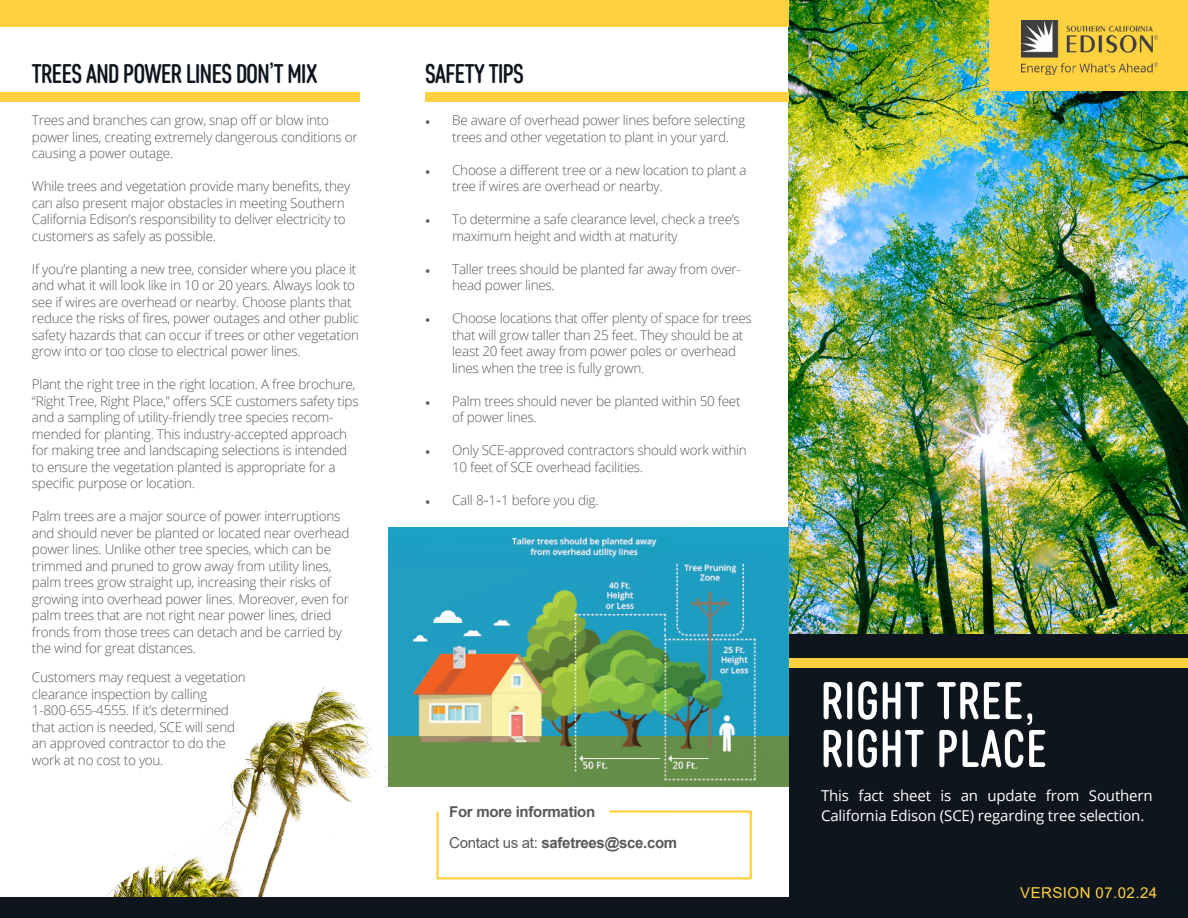
<style>
.page{position:relative;width:1188px;height:918px;background:#fff}
.page>*{position:absolute;margin:0;border:0;box-sizing:border-box;transform-origin:0 0}
.t1{font:500 52.8px "Core Sans DS47 Cn";letter-spacing:.03em;color:#fff}
.t2{font:500 27px "Core Sans DS47 Cn";letter-spacing:-.02em;color:#0e151d}
.t3{font:15px/20.2px "Open Sans";letter-spacing:-.01em;color:#fff}
.t4{font:700 15px/31.5px "Arial";letter-spacing:-.02em;color:#58595b}
.t5{font:15px "Arial";letter-spacing:.03em;color:#ffd13f}
.t6{font:300 13.5px/16.5px "Open Sans";letter-spacing:-.02em;color:#58595b}
.s1{font-family:"Minion Pro";font-weight:400}
.s2{font-family:"Segoe UI";font-weight:400}
.s3{font-weight:400}
</style>
<div class="page">
<img style="left:105px;top:687px;width:283px;height:210px">
<img style="left:788px;top:0;width:399px;height:634px">
<div style="left:0;top:0;width:788px;height:27px;background:#ffd13f"></div>
<div style="left:788px;top:634px;width:399px;height:284px;background:#0e151d"></div>
<div style="left:0;top:897px;width:1187px;height:21px;background:#0e151d"></div>
<div style="left:788px;top:658px;width:399px;height:9px;background:#ffd13f"></div>
<div style="left:0;top:92px;width:359px;height:10px;background:#ffd13f"></div>
<div style="left:425px;top:92px;width:364px;height:10px;background:#ffd13f"></div>
<div style="left:989px;top:0;width:198px;height:91px;background:#fed23e"></div>
<img style="left:1021px;top:21px;width:135px;height:54px">
<img style="left:389px;top:527px;width:399px;height:259px">
<svg style="left:436px;top:810px;width:316px;height:70px"></svg>
<p class="t2" style="left:32px;top:57px;width:287px">TREES AND POWER LINES DON’T MIX</p>
<p class="t2" style="left:425px;top:57px;width:100px">SAFETY TIPS</p>
<p class="t6" style="left:32px;top:112px;width:327px">Trees and branches can grow, snap off or blow into power lines, creating extremely dangerous conditions or causing a power outage.</p>
<p class="t6" style="left:32px;top:178px;width:320px">While trees and vegetation provide many benefits, they can also present major obstacles in meeting Southern California Edison’s responsibility to deliver electricity to customers as safely as possible.</p>
<p class="t6" style="left:32px;top:260px;width:328px">If you’re planting a new tree, consider where you place it and what it will look like in 10 or 20 years. Always look to see if wires are overhead or nearby. Choose plants that reduce the risks of fires, power outages and other public safety hazards that can occur if trees or other vegetation grow into or too close to electrical power lines.</p>
<p class="t6" style="left:32px;top:376px;width:328px">Plant the right tree in the right location. A free brochure, “Right Tree, Right Place,” offers SCE customers safety tips and a sampling of utility-friendly tree species recom&shy;mended for planting. This industry-accepted approach for making tree and landscaping selections is intended to ensure the vegetation planted is appropriate for a specific purpose or location.</p>
<p class="t6" style="left:32px;top:508px;width:319px">Palm trees are a major source of power interruptions and should never be planted or located near overhead power lines. Unlike other tree species, which can be trimmed and pruned to grow away from utility lines, palm trees grow straight up, increasing their risks of growing into overhead power lines. Moreover, even for palm trees that are not right near power lines, dried fronds from those trees can detach and be carried by the wind for great distances.</p>
<p class="t6" style="left:32px;top:669px;width:215px">Customers may request a vegetation clearance inspection by calling<br>1-800-655-4555. If it’s determined that action is needed, SCE will send an approved contractor to do the work at no cost to you.</p>
<p class="t6" style="left:452px;top:112px;width:294px;text-indent:-27px"><span class="s1">•</span> Be aware of overhead power lines before selecting trees and other vegetation to plant in your yard.</p>
<p class="t6" style="left:452px;top:161px;width:296px;text-indent:-27px"><span class="s1">•</span> Choose a different tree or a new location to plant a tree if wires are overhead or nearby.</p>
<p class="t6" style="left:452px;top:211px;width:289px;text-indent:-27px"><span class="s1">•</span> To determine a safe clearance level, check a tree’s maximum height and width at maturity</p>
<p class="t6" style="left:452px;top:260px;width:290px;text-indent:-27px"><span class="s1">•</span> Taller trees should be planted far away from over&shy;head power lines.</p>
<p class="t6" style="left:452px;top:310px;width:301px;text-indent:-27px"><span class="s1">•</span> Choose locations that offer plenty of space for trees that will grow taller than 25 feet. They should be at least 20 feet away from power poles or overhead lines when the tree is fully grown.</p>
<p class="t6" style="left:452px;top:392px;width:290px;text-indent:-27px"><span class="s1">•</span> Palm trees should never be planted within 50 feet of power lines.</p>
<p class="t6" style="left:452px;top:442px;width:296px;text-indent:-27px"><span class="s1">•</span> Only SCE-approved contractors should work within<br>10 feet of SCE overhead facilities.</p>
<p class="t6" style="left:425px;top:491px;width:175px"><span class="s1">•</span> Call 8<span class="s2">-</span>1<span class="s2">-</span>1 before you dig.</p>
<p class="t4" style="left:449px;top:795px;width:229px">For more information<br><span class="s3">Contact us at:</span> safetrees@sce.com</p>
<p class="t1" style="left:821px;top:668px;width:215px">RIGHT TREE,</p>
<p class="t1" style="left:821px;top:716px;width:227px">RIGHT PLACE</p>
<p class="t3" style="left:821px;top:785px;width:333px">This fact sheet is an update from Southern<br>California Edison (SCE) regarding tree selection.</p>
<p class="t5" style="left:1020px;top:882px;width:138px">VERSION 07.02.24</p>
</div>
